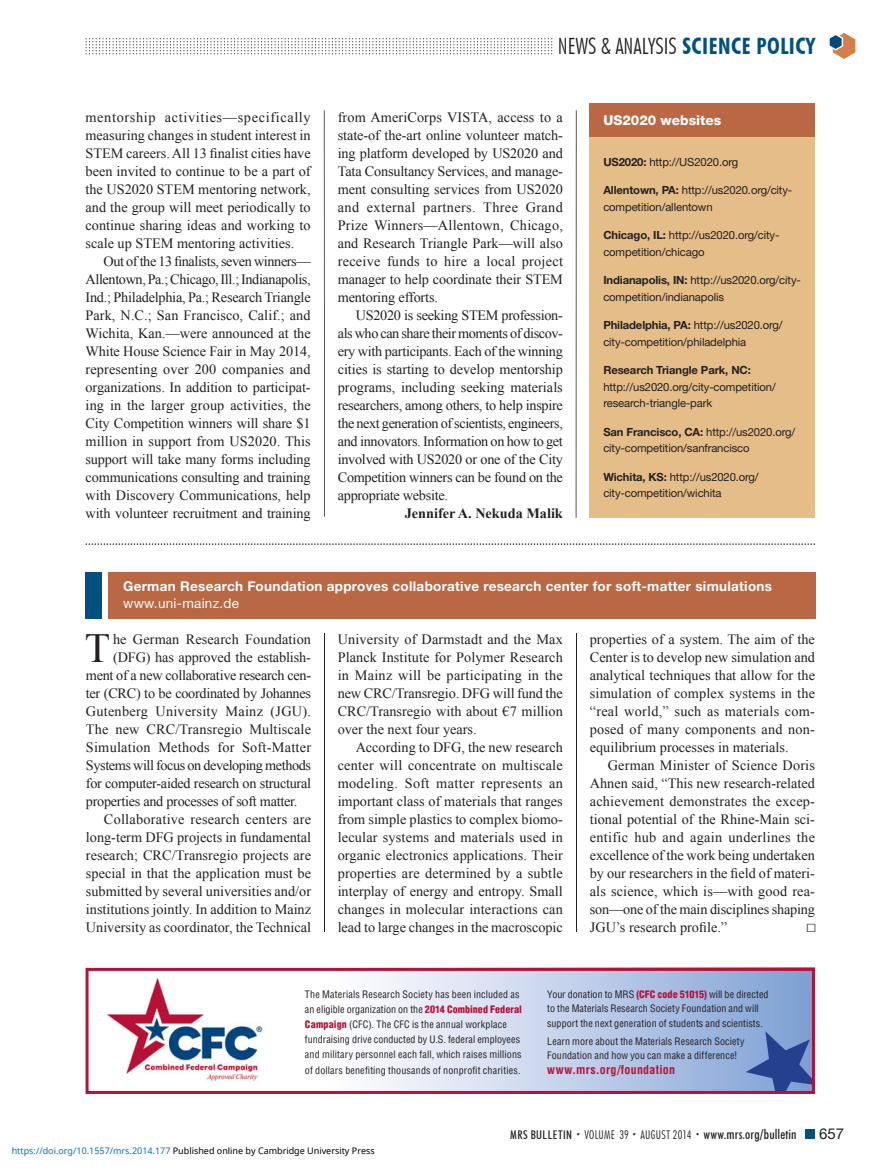
<style>
.page{position:relative;width:878px;height:1175px;background:#fff}
.page>*{position:absolute;margin:0;border:0;box-sizing:border-box;transform-origin:0 0}
.t1{font:41.4px "Times New Roman";color:#231f20}
.t2{font:300 condensed 22.5px "Futura BT";color:#231f20}
.t3{font:18px "Times New Roman";color:#231f20}
.t4{font:15px "Helvetica Neue LT Std";color:#231f20}
.t5{font:14.25px/18px "Times New Roman";color:#231f20;text-align:justify}
.t6{font:14.25px "Times New Roman";letter-spacing:-.02em;color:#231f20}
.t7{font:14.25px "Times New Roman";letter-spacing:.02em;color:#231f20}
.t8{font:14.25px "Times New Roman";letter-spacing:-.03em;color:#231f20}
.t9{font:700 14.25px "Times New Roman";color:#231f20}
.t10{font:700 13.5px "Helvetica Neue LT Std";letter-spacing:.02em;color:#fff}
.t11{font:500 condensed 13.5px "Futura BT";letter-spacing:.01em;color:#231f20}
.t12{font:13.5px "Helvetica Neue LT Std";letter-spacing:.02em;color:#fff}
.t13{font:800 13.5px "Helvetica Neue LT Std";color:#fff}
.t14{font:700 condensed 12px "Helvetica LT Std";letter-spacing:.02em;color:#b71137}
.t15{font:11.25px/16.5px "Helvetica Neue LT Std";letter-spacing:-.01em;color:#231f20}
.t16{font:700 11.25px "Helvetica Neue LT Std";letter-spacing:-.01em;color:#231f20}
.t17{font:condensed 10.05px/15px "Helvetica LT Std";letter-spacing:.01em;color:#231f20}
.t18{font:9px "Noto Sans";color:#000}
.s1{font-weight:700;color:#005080}
.s2{font-weight:700}
.s3{font-weight:900;color:#b71137}
.s4{color:#0172cf}
.s5{font-size:12px}
.s6{font-weight:300;font-size:7.5px}
.s7{font-weight:300;font-size:12px}
</style>
<div class="page">
<div style="left:805px;top:1130px;width:9px;height:8px;background:#005080"></div>
<svg style="left:86px;top:38px;width:466px;height:16px"></svg>
<svg style="left:829px;top:33px;width:26px;height:26px"></svg>
<svg style="left:86px;top:543px;width:728px;height:2px"></svg>
<div style="left:108px;top:572px;width:707px;height:46px;background:#b96843"></div>
<div style="left:86px;top:572px;width:16px;height:46px;background:#005080"></div>
<hr style="left:324px;top:634px;width:1px;height:298px;background:#231f20">
<hr style="left:576px;top:634px;width:1px;height:298px;background:#231f20">
<hr style="left:575px;top:110px;width:1px;height:408px;background:#231f20">
<hr style="left:324px;top:110px;width:1px;height:406px;background:#231f20">
<div style="left:590px;top:137px;width:224px;height:381px;background:#e4bd89"></div>
<div style="left:590px;top:104px;width:224px;height:33px;background:#b96843"></div>
<svg style="left:86px;top:968px;width:728px;height:126px"></svg>
<p class="t5" style="left:86px;top:108px;width:227px">mentorship activities—specifically measuring changes in student interest in STEM careers. All 13 finalist cities have been invited to continue to be a part of the US2020 STEM mentoring network, and the group will meet periodically to continue sharing ideas and working to scale up STEM mentoring activities.</p>
<p class="t5" style="left:86px;top:252px;width:227px;text-indent:18px">Out of the 13 finalists, seven winners— Allentown, Pa.; Chicago, Ill.; Indianapolis, Ind.; Philadelphia, Pa.; Research Triangle Park, N.C.; San Francisco, Calif.; and Wichita, Kan.—were announced at the White House Science Fair in May 2014, representing over 200 companies and organizations. In addition to participat&shy;ing in the larger group activities, the City Competition winners will share $1 million in support from US2020. This support will take many forms including communications consulting and training with Discovery Communications, help with volunteer recruitment and training</p>
<h2 class="t2" style="left:557px;top:32px;width:258px">NEWS &amp; ANALYSIS <span class="s1">SCIENCE POLICY</span></h2>
<p class="t5" style="left:338px;top:108px;width:227px">from AmeriCorps VISTA, access to a state-of the-art online volunteer match&shy;ing platform developed by US2020 and Tata Consultancy Services, and manage&shy;ment consulting services from US2020 and external partners. Three Grand Prize Winners—Allentown, Chicago, and Research Triangle Park—will also receive funds to hire a local project manager to help coordinate their STEM mentoring efforts.</p>
<p class="t5" style="left:338px;top:306px;width:227px;text-indent:18px">US2020 is seeking STEM profession&shy;als who can share their moments of discov&shy;ery with participants. Each of the winning cities is starting to develop mentorship programs, including seeking materials researchers, among others, to help inspire the next generation of scientists, engineers, and innovators. Information on how to get involved with US2020 or one of the City Competition winners can be found on the appropriate website.</p>
<p class="t9" style="left:405px;top:505px;width:160px">Jennifer A. Nekuda Malik</p>
<p class="t13" style="left:603px;top:116px;width:119px">US2020 websites</p>
<p class="t15" style="left:603px;top:155px;width:136px"><span class="s2">US2020:</span> http://US2020.org</p>
<p class="t15" style="left:603px;top:183px;width:190px"><span class="s2">Allentown, PA:</span> http://us2020.org/city&shy;competition/allentown</p>
<p class="t15" style="left:603px;top:228px;width:177px"><span class="s2">Chicago, IL:</span> http://us2020.org/city&shy;competition/chicago</p>
<p class="t15" style="left:603px;top:273px;width:199px"><span class="s2">Indianapolis, IN:</span> http://us2020.org/city&shy;competition/indianapolis</p>
<p class="t15" style="left:603px;top:318px;width:181px"><span class="s2">Philadelphia, PA:</span> http://us2020.org/ city-competition/philadelphia</p>
<p class="t16" style="left:603px;top:366px;width:149px">Research Triangle Park, NC:</p>
<p class="t15" style="left:603px;top:380px;width:174px">http://us2020.org/city-competition/ research-triangle-park</p>
<p class="t15" style="left:603px;top:425px;width:193px"><span class="s2">San Francisco, CA:</span> http://us2020.org/ city-competition/sanfrancisco</p>
<p class="t15" style="left:603px;top:470px;width:157px"><span class="s2">Wichita, KS:</span> http://us2020.org/ city-competition/wichita</p>
<p class="t10" style="left:123px;top:582px;width:650px">German Research Foundation approves collaborative research center for soft-matter simulations</p>
<p class="t12" style="left:123px;top:598px;width:117px">www.uni-mainz.de</p>
<h1 class="t1" style="left:85px;top:625px;width:27px">T</h1>
<p class="t5" style="left:113px;top:630px;width:199px">he German Research Foundation</p>
<p class="t5" style="left:113px;top:648px;width:199px">(DFG) has approved the establish-</p>
<p class="t6" style="left:86px;top:667px;width:227px">ment of a new collaborative research cen-</p>
<p class="t6" style="left:86px;top:685px;width:227px">ter (CRC) to be coordinated by Johannes</p>
<p class="t7" style="left:86px;top:703px;width:227px">Gutenberg University Mainz (JGU).</p>
<p class="t5" style="left:86px;top:720px;width:227px">The new CRC/Transregio Multiscale</p>
<p class="t7" style="left:86px;top:739px;width:227px">Simulation Methods for Soft-Matter</p>
<p class="t8" style="left:86px;top:757px;width:226px">Systems will focus on developing methods</p>
<p class="t6" style="left:86px;top:775px;width:227px">for computer-aided research on structural</p>
<p class="t6" style="left:86px;top:793px;width:213px">properties and processes of soft matter.</p>
<p class="t7" style="left:104px;top:811px;width:209px">Collaborative research centers are</p>
<p class="t5" style="left:86px;top:828px;width:227px">long-term DFG projects in fundamental</p>
<p class="t5" style="left:86px;top:846px;width:227px">research; CRC/Transregio projects are</p>
<p class="t5" style="left:86px;top:864px;width:226px">special in that the application must be</p>
<p class="t5" style="left:86px;top:882px;width:227px">submitted by several universities and/or</p>
<p class="t5" style="left:86px;top:900px;width:227px">institutions jointly. In addition to Mainz</p>
<p class="t5" style="left:86px;top:918px;width:227px">University as coordinator, the Technical</p>
<p class="t5" style="left:337px;top:630px;width:227px">University of Darmstadt and the Max Planck Institute for Polymer Research in Mainz will be participating in the new CRC/Transregio. DFG will fund the CRC/Transregio with about €7 million over the next four years.</p>
<p class="t5" style="left:337px;top:738px;width:227px;text-indent:18px">According to DFG, the new research center will concentrate on multiscale modeling. Soft matter represents an important class of materials that ranges from simple plastics to complex biomo&shy;lecular systems and materials used in organic electronics applications. Their properties are determined by a subtle interplay of energy and entropy. Small changes in molecular interactions can lead to large changes in the macroscopic</p>
<p class="t5" style="left:589px;top:630px;width:227px">properties of a system. The aim of the Center is to develop new simulation and analytical techniques that allow for the simulation of complex systems in the “real world,” such as materials com&shy;posed of many components and non&shy;equilibrium processes in materials.</p>
<p class="t5" style="left:589px;top:756px;width:227px;text-indent:18px">German Minister of Science Doris Ahnen said, “This new research-related achievement demonstrates the excep&shy;tional potential of the Rhine-Main sci&shy;entific hub and again underlines the excellence of the work being undertaken by our researchers in the field of materi&shy;als science, which is—with good rea&shy;son—one of the main disciplines shaping JGU’s research profile.”</p>
<p class="t3" style="left:806px;top:915px;width:12px">□</p>
<p class="t17" style="left:305px;top:988px;width:218px">The Materials Research Society has been included as an eligible organization on the <span class="s3">2014 Combined Federal Campaign</span> (CFC). The CFC is the annual workplace fundraising drive conducted by U.S. federal employees and military personnel each fall, which raises millions of dollars benefiting thousands of nonprofit charities.</p>
<p class="t17" style="left:547px;top:988px;width:223px;line-height:14.1px">Your donation to MRS <span class="s3">(CFC code 51015)</span> will be directed to the Materials Research Society Foundation and will support the next generation of students and scientists.</p>
<p class="t17" style="left:547px;top:1035px;width:199px;line-height:14.1px">Learn more about the Materials Research Society<br>Foundation and how you can make a difference!</p>
<p class="t14" style="left:547px;top:1065px;width:129px">www.mrs.org/foundation</p>
<p class="t18" style="left:12px;top:1143px;width:364px"><span class="s4">https://doi.org/10.1557/mrs.2014.177</span> Published online by Cambridge University Press</p>
<p class="t11" style="left:510px;top:1126px;width:288px"><span class="s5">MRS BULLETIN</span> <span class="s6">•</span> <span class="s7">VOLUME 39</span> <span class="s6">•</span> <span class="s7">AUGUST 2014</span> <span class="s6">•</span> www.mrs.org/bulletin</p>
<p class="t4" style="left:819px;top:1128px;width:27px">657</p>
</div>
